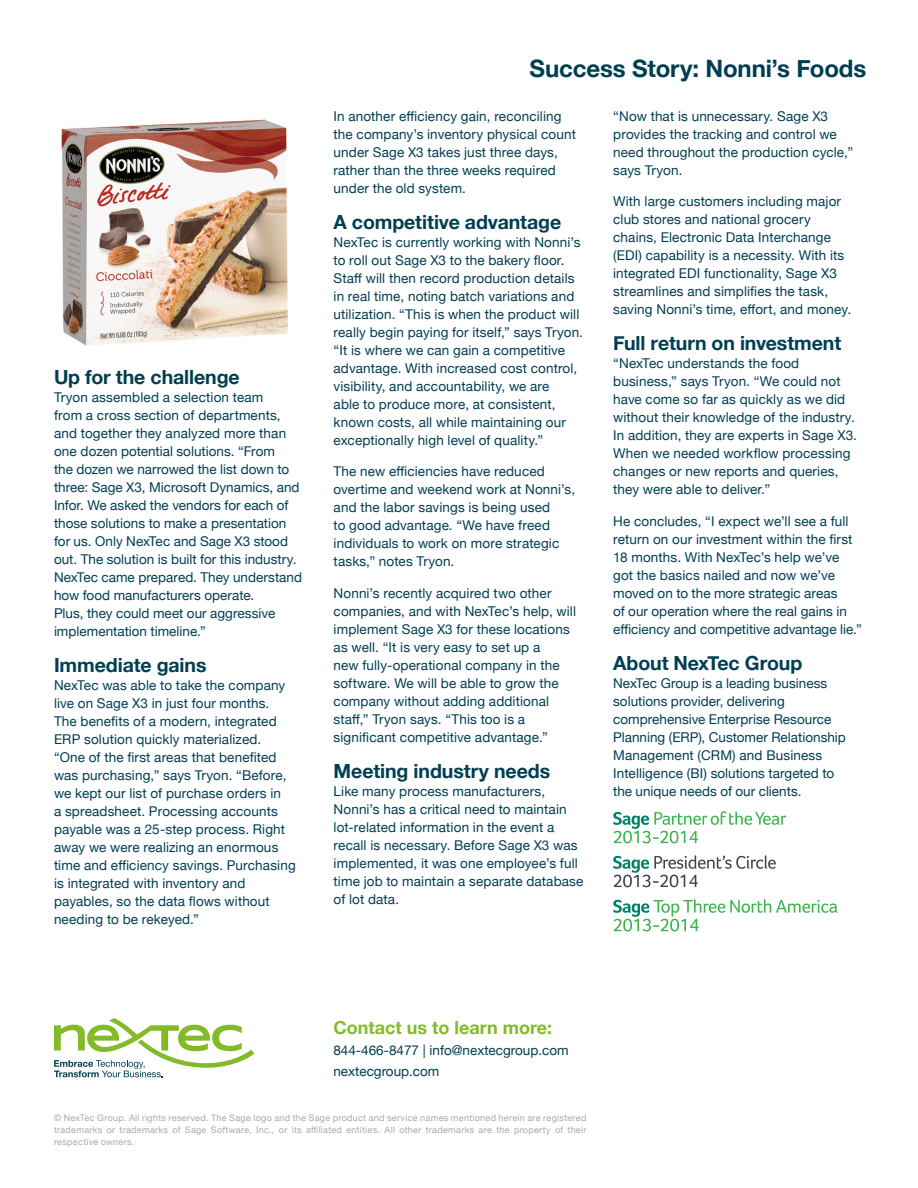
<style>
.page{position:relative;width:918px;height:1188px;background:#fff}
.page>*{position:absolute;margin:0;border:0;box-sizing:border-box;transform-origin:0 0}
.Customer_Info_body{font:700 24px "Helvetica Neue";letter-spacing:-.005em;color:#003e52}
.Subhead_2015{font:700 19.5px "Helvetica Neue";letter-spacing:-.005em;color:#003e52}
.Customer_Info_body-2{font:700 18px "Helvetica Neue";color:#82bb27}
.Body_Copy{font:13.5px/18px "Helvetica Neue";letter-spacing:.01em;color:#003e52}
.Customer_Info_body-3{font:13.5px "Helvetica Neue";color:#003e52}
.Body_Copy-2{font:9px/12px "Helvetica Neue";letter-spacing:.035em;color:#a8a9ad;text-align:justify}
</style>
<div class="page">
<img style="left:61px;top:119px;width:227px;height:227px">
<svg style="left:613px;top:811px;width:173px;height:32px"></svg>
<svg style="left:54px;top:1018px;width:200px;height:59px"></svg>
<svg style="left:613px;top:855px;width:163px;height:32px"></svg>
<svg style="left:613px;top:899px;width:224px;height:33px"></svg>
<p class="Subhead_2015" style="left:54px;top:361px;width:187px">Up for the challenge</p>
<p class="Body_Copy" style="left:54px;top:388px;width:250px">Tryon assembled a selection team<br>from a cross section of departments, and together they analyzed more than one dozen potential solutions. “From<br>the dozen we narrowed the list down to three: Sage X3, Microsoft Dynamics, and Infor. We asked the vendors for each of those solutions to make a presentation for us. Only NexTec and Sage X3 stood out. The solution is built for this industry.<br>NexTec came prepared. They understand how food manufacturers operate.<br>Plus, they could meet our aggressive implementation timeline.”</p>
<p class="Subhead_2015" style="left:54px;top:649px;width:154px">Immediate gains</p>
<p class="Body_Copy" style="left:54px;top:676px;width:243px">NexTec was able to take the company live on Sage X3 in just four months.<br>The benefits of a modern, integrated ERP solution quickly materialized.<br>“One of the first areas that benefited was purchasing,” says Tryon. “Before, we kept our list of purchase orders in<br>a spreadsheet. Processing accounts payable was a 25-step process. Right away we were realizing an enormous time and efficiency savings. Purchasing is integrated with inventory and payables, so the data flows without needing to be rekeyed.”</p>
<p class="Customer_Info_body" style="left:530px;top:50px;width:338px">Success Story: Nonni’s Foods</p>
<p class="Body_Copy" style="left:334px;top:108px;width:244px">In another efficiency gain, reconciling the company’s inventory physical count under Sage X3 takes just three days, rather than the three weeks required under the old system.</p>
<p class="Subhead_2015" style="left:334px;top:207px;width:229px">A competitive advantage</p>
<p class="Body_Copy" style="left:334px;top:234px;width:251px">NexTec is currently working with Nonni’s to roll out Sage X3 to the bakery floor.<br>Staff will then record production details in real time, noting batch variations and utilization. “This is when the product will really begin paying for itself,” says Tryon. “It is where we can gain a competitive advantage. With increased cost control, visibility, and accountability, we are<br>able to produce more, at consistent, known costs, all while maintaining our exceptionally high level of quality.”</p>
<p class="Body_Copy" style="left:334px;top:463px;width:243px">The new efficiencies have reduced overtime and weekend work at Nonni’s, and the labor savings is being used<br>to good advantage. “We have freed individuals to work on more strategic tasks,” notes Tryon.</p>
<p class="Body_Copy" style="left:334px;top:585px;width:244px">Nonni’s recently acquired two other companies, and with NexTec’s help, will implement Sage X3 for these locations as well. “It is very easy to set up a<br>new fully-operational company in the software. We will be able to grow the company without adding additional staff,” Tryon says. “This too is a significant competitive advantage.”</p>
<p class="Subhead_2015" style="left:334px;top:756px;width:218px">Meeting industry needs</p>
<p class="Body_Copy" style="left:334px;top:783px;width:251px">Like many process manufacturers, Nonni’s has a critical need to maintain lot-related information in the event a recall is necessary. Before Sage X3 was implemented, it was one employee’s full time job to maintain a separate database of lot data.</p>
<p class="Body_Copy" style="left:613px;top:108px;width:241px">“Now that is unnecessary. Sage X3 provides the tracking and control we need throughout the production cycle,” says Tryon.</p>
<p class="Body_Copy" style="left:613px;top:193px;width:240px">With large customers including major club stores and national grocery chains, Electronic Data Interchange (EDI) capability is a necessity. With its integrated EDI functionality, Sage X3 streamlines and simplifies the task, saving Nonni’s time, effort, and money.</p>
<p class="Subhead_2015" style="left:613px;top:328px;width:230px">Full return on investment</p>
<p class="Body_Copy" style="left:613px;top:355px;width:245px">“NexTec understands the food business,” says Tryon. “We could not have come so far as quickly as we did without their knowledge of the industry.<br>In addition, they are experts in Sage X3.<br>When we needed workflow processing changes or new reports and queries, they were able to deliver.”</p>
<p class="Body_Copy" style="left:613px;top:513px;width:250px">He concludes, “I expect we’ll see a full return on our investment within the first 18 months. With NexTec’s help we’ve got the basics nailed and now we’ve moved on to the more strategic areas<br>of our operation where the real gains in efficiency and competitive advantage lie.”</p>
<p class="Subhead_2015" style="left:613px;top:648px;width:191px">About NexTec Group</p>
<p class="Body_Copy" style="left:613px;top:675px;width:234px">NexTec Group is a leading business solutions provider, delivering comprehensive Enterprise Resource Planning (ERP), Customer Relationship Management (CRM) and Business Intelligence (BI) solutions targeted to the unique needs of our clients.</p>
<p class="Customer_Info_body-2" style="left:333px;top:1014px;width:220px">Contact us to learn more:</p>
<p class="Customer_Info_body-3" style="left:333px;top:1041px;width:237px">844-466-8477 | info@nextecgroup.com</p>
<p class="Customer_Info_body-3" style="left:333px;top:1062px;width:108px">nextecgroup.com</p>
<p class="Body_Copy-2" style="left:54px;top:1112px;width:534px">© NexTec Group. All rights reserved. The Sage logo and the Sage product and service names mentioned herein are registered trademarks or trademarks of Sage Software, Inc., or its affiliated entities. All other trademarks are the property of their respective owners.</p>
</div>
